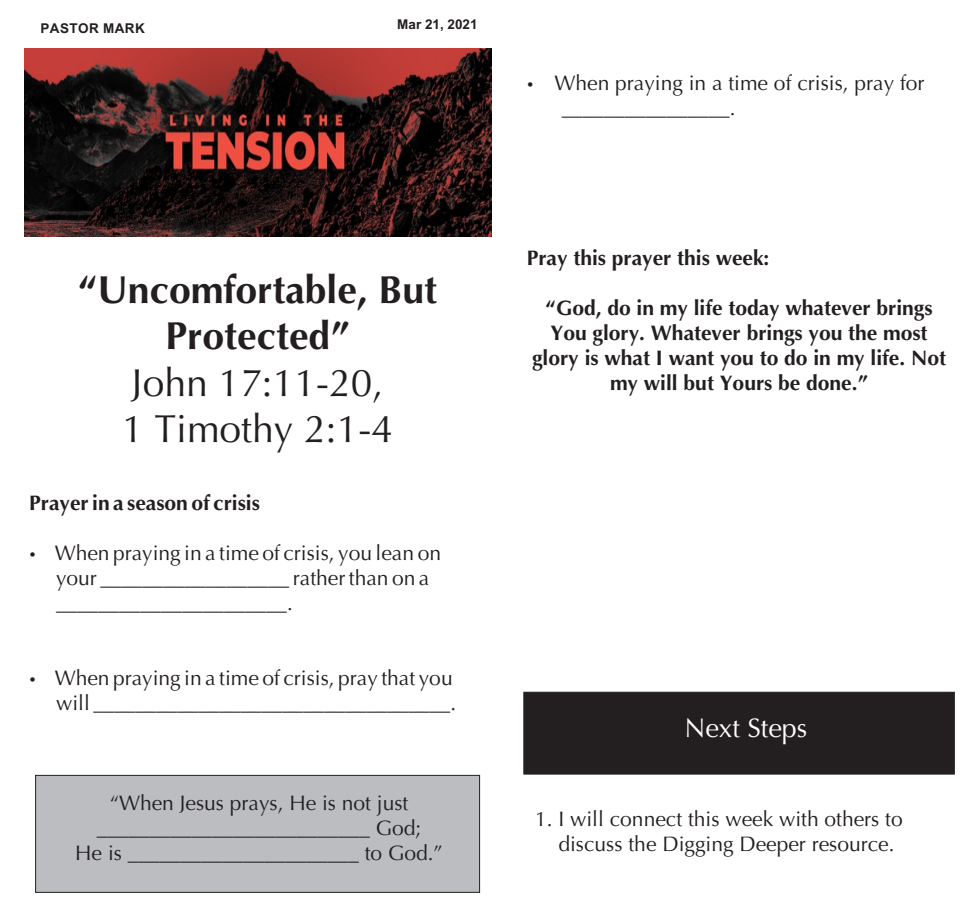
<style>
.page{position:relative;width:972px;height:918px;background:#fff}
.page>*{position:absolute;margin:0;border:0;box-sizing:border-box;transform-origin:0 0}
.t1{font:700 39px/46.5px "Optima";color:#231f20;text-align:center}
.t2{font:39px "Optima";color:#231f20}
.t3{font:27px "Optima";color:#fff}
.t4{font:21px/25px "Optima";color:#231f20}
.t5{font:700 21px/25px "Optima";color:#231f20;text-align:center}
.t6{font:700 13.5px "Arial";letter-spacing:.025em;color:#231f20}
.t7{font:700 13.5px "Arial";color:#231f20}
</style>
<div class="page">
<img style="left:24px;top:49px;width:467px;height:187px">
<div style="left:35px;top:775px;width:445px;height:118px;background:#bbbdc0"></div>
<div style="left:523px;top:691px;width:432px;height:84px;background:#231f20"></div>
<p class="t6" style="left:40px;top:23px;width:106px">PASTOR MARK</p>
<p class="t7" style="left:397px;top:19px;width:82px">Mar 21, 2021</p>
<h1 class="t1" style="left:78px;top:270px;width:361px">“Uncomfortable, But<br>Protected”</h1>
<h1 class="t2" style="left:132px;top:366px;width:253px">John 17:11-20,</h1>
<h1 class="t2" style="left:122px;top:413px;width:272px">1 Timothy 2:1-4</h1>
<p class="t5" style="left:29px;top:493px;width:232px">Prayer in a season of crisis</p>
<p class="t4" style="left:55px;top:543px;width:388px">When praying in a time of crisis, you lean on your __________________ rather than on a ______________________.</p>
<p class="t4" style="left:55px;top:668px;width:403px">When praying in a time of crisis, pray that you will __________________________________.</p>
<p class="t4" style="left:110px;top:792px;width:300px">“When Jesus prays, He is not just</p>
<p class="t4" style="left:97px;top:817px;width:326px">__________________________ God;</p>
<p class="t4" style="left:75px;top:842px;width:369px">He is ______________________ to God.”</p>
<p class="t4" style="left:555px;top:72px;width:371px">When praying in a time of crisis, pray for</p>
<p class="t4" style="left:562px;top:97px;width:175px">________________.</p>
<p class="t5" style="left:527px;top:247px;width:244px">Pray this prayer this week:</p>
<p class="t5" style="left:532px;top:297px;width:415px">“God, do in my life today whatever brings You glory. Whatever brings you the most glory is what I want you to do in my life. Not my will but Yours be done.”</p>
<p class="t3" style="left:684px;top:717px;width:125px">Next Steps</p>
<p class="t4" style="left:535px;top:808px;width:369px">1. I will connect this week with others to</p>
<p class="t4" style="left:558px;top:833px;width:338px">discuss the Digging Deeper resource.</p>
</div>
